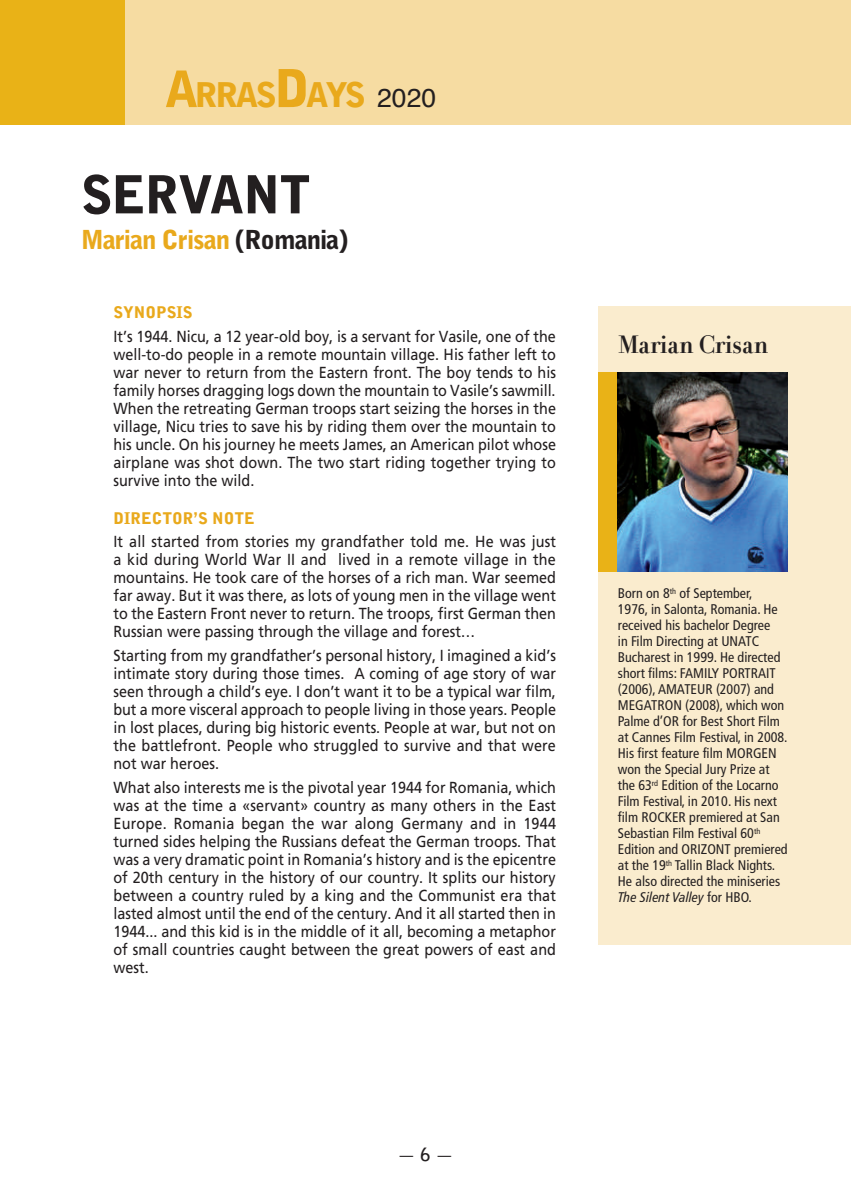
<style>
.page{position:relative;width:851px;height:1191px;background:#fff}
.page>*{position:absolute;margin:0;border:0;box-sizing:border-box;transform-origin:0 0}
.t1{font:900 52px "Bell Gothic";letter-spacing:-.025em;color:#231f20}
.t2{font:900 34px "Bell Gothic BT";letter-spacing:-.075em;color:#e9a91c}
.t3{font:900 26px "Bell Gothic";letter-spacing:-.04em;color:#e9a91c}
.t4{font:700 26px "Andrade Pro";letter-spacing:-.02em;color:#231f20}
.t5{font:700 18px "Bell Gothic";color:#231f20}
.t6{font:16px/18px "Frutiger LT Pro";color:#231f20;text-align:justify;scale:.9 1}
.t7{font:900 16px "Bell Gothic";color:#e9a91c}
.t8{font:condensed 14px/16px "Frutiger LT Pro";color:#231f20}
.s1{font-size:50px}
.s2{font-size:52px}
.s3{font-family:"Helvetica";font-weight:400;font-size:26px;color:#231f20}
.s4{color:#231f20}
.s5{font-style:italic}
</style>
<div class="page">
<div style="left:116px;top:0;width:734px;height:125px;background:#f6dca2"></div>
<div style="left:0;top:0;width:125px;height:125px;background:#e9b217"></div>
<div style="left:598px;top:306px;width:252px;height:639px;background:#faecce"></div>
<div style="left:598px;top:372px;width:19px;height:200px;background:#e9b217"></div>
<img style="left:617px;top:372px;width:170px;height:200px">
<h2 class="t2" style="left:164px;top:73px;width:273px"><span class="s1">A</span>RRAS<span class="s2">D</span>AYS <span class="s3">2020</span></h2>
<h1 class="t1" style="left:81px;top:164px;width:231px">SERVANT</h1>
<h3 class="t3" style="left:81px;top:225px;width:269px">Marian Crisan <span class="s4">(Romania)</span></h3>
<p class="t7" style="left:113px;top:303px;width:81px">SYNOPSIS</p>
<p class="t6" style="left:113px;top:327px;width:493px">It’s 1944. Nicu, a 12 year-old boy, is a servant for Vasile, one of the well-to-do people in a remote mountain village. His father left to war never to return from the Eastern front. The boy tends to his family horses dragging logs down the mountain to Vasile’s sawmill.<br>When the retreating German troops start seizing the horses in the village, Nicu tries to save his by riding them over the mountain to his uncle. On his journey he meets James, an American pilot whose airplane was shot down. The two start riding together trying to survive into the wild.</p>
<p class="t7" style="left:113px;top:508px;width:143px">DIRECTOR’S NOTE</p>
<p class="t6" style="left:113px;top:533px;width:493px">It all started from stories my grandfather told me. He was just a kid during World War II and lived in a remote village in the mountains. He took care of the horses of a rich man. War seemed far away. But it was there, as lots of young men in the village went to the Eastern Front never to return. The troops, first German then Russian were passing through the village and forest…</p>
<p class="t6" style="left:113px;top:646px;width:493px">Starting from my grandfather’s personal history, I imagined a kid’s intimate story during those times. A coming of age story of war seen through a child’s eye. I don’t want it to be a typical war film, but a more visceral approach to people living in those years. People in lost places, during big historic events. People at war, but not on the battlefront. People who struggled to survive and that were not war heroes.</p>
<p class="t6" style="left:113px;top:778px;width:493px">What also interests me is the pivotal year 1944 for Romania, which was at the time a «servant» country as many others in the East Europe. Romania began the war along Germany and in 1944 turned sides helping the Russians defeat the German troops. That was a very dramatic point in Romania’s history and is the epicentre of 20th century in the history of our country. It splits our history between a country ruled by a king and the Communist era that lasted almost until the end of the century. And it all started then in 1944... and this kid is in the middle of it all, becoming a metaphor of small countries caught between the great powers of east and west.</p>
<h3 class="t4" style="left:617px;top:327px;width:152px">Marian Crisan</h3>
<p class="t8" style="left:617px;top:585px;width:171px">Born on 8<sup>th</sup> of September,<br>1976, in Salonta, Romania. He received his bachelor Degree<br>in Film Directing at UNATC<br>Bucharest in 1999. He directed short films: FAMILY PORTRAIT (2006), AMATEUR (2007) and<br>MEGATRON (2008), which won<br>Palme d’OR for Best Short Film at Cannes Film Festival, in 2008.<br>His first feature film MORGEN won the Special Jury Prize at the 63<sup>rd</sup> Edition of the Locarno<br>Film Festival, in 2010. His next film ROCKER premiered at San<br>Sebastian Film Festival 60<sup>th<br></sup>Edition and ORIZONT premiered at the 19<sup>th</sup> Tallin Black Nights.<br>He also directed the miniseries<br><span class="s5">The Silent Valley</span> for HBO.</p>
<p class="t5" style="left:397px;top:1143px;width:57px">— 6 —</p>
</div>
